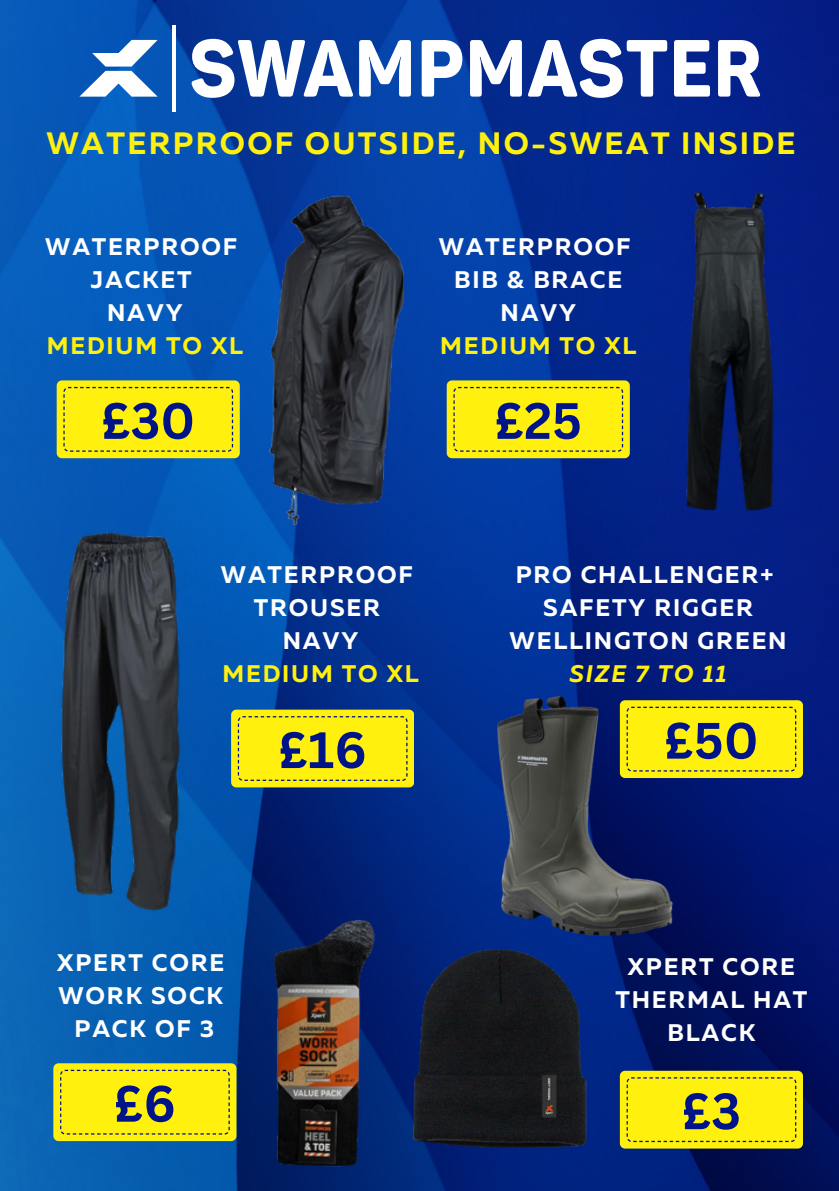
<style>
.page{position:relative;width:839px;height:1191px;background:#fff}
.page>*{position:absolute;margin:0;border:0;box-sizing:border-box;transform-origin:0 0}
.t1{font:700 50px "Canva Sans";color:#001489}
.t2{font:700 30.8px "Muller";letter-spacing:.075em;color:#fff00d}
.t3{font:700 24px/33px "Muller";letter-spacing:.075em;color:#fff;text-align:center}
.t4{font:700 24px "Muller";letter-spacing:.075em;color:#fff00d}
.t5{font:italic 700 24px "Muller";letter-spacing:.075em;color:#fff00d}
</style>
<div class="page">
<img style="left:0;top:0;width:838px;height:1191px">
<img style="left:473px;top:685px;width:224px;height:270px">
<img style="left:240px;top:173px;width:195px;height:371px">
<svg style="left:79px;top:40px;width:79px;height:57px"></svg>
<svg style="left:191px;top:39px;width:162px;height:59px"></svg>
<svg style="left:359px;top:40px;width:52px;height:57px"></svg>
<svg style="left:421px;top:40px;width:41px;height:57px"></svg>
<svg style="left:470px;top:39px;width:197px;height:59px"></svg>
<svg style="left:674px;top:40px;width:36px;height:57px"></svg>
<svg style="left:718px;top:40px;width:42px;height:57px"></svg>
<hr style="left:173px;top:25px;width:3px;height:87px;background:#fff">
<img style="left:642px;top:173px;width:172px;height:356px">
<img style="left:0;top:505px;width:234px;height:411px">
<svg style="left:57px;top:380px;width:182px;height:78px;background:#f7e910"></svg>
<div style="left:620px;top:700px;width:182px;height:78px;background:#fff00d"></div>
<div style="left:231px;top:710px;width:183px;height:77px;background:#fff00d"></div>
<svg style="left:446px;top:380px;width:183px;height:78px;background:#f5e812"></svg>
<img style="left:399px;top:933px;width:221px;height:231px">
<img style="left:251px;top:904px;width:148px;height:287px">
<svg style="left:53px;top:1063px;width:183px;height:78px;background:#f7ea11"></svg>
<div style="left:620px;top:1071px;width:182px;height:78px;background:#fff00d"></div>
<h1 class="t2" style="left:46px;top:130px;width:750px">WATERPROOF OUTSIDE, NO-SWEAT INSIDE</h1>
<p class="t3" style="left:45px;top:232px;width:193px">WATERPROOF</p>
<p class="t3" style="left:91px;top:265px;width:102px">JACKET</p>
<p class="t3" style="left:107px;top:298px;width:77px">NAVY</p>
<p class="t4" style="left:47px;top:336px;width:198px">MEDIUM TO XL</p>
<p class="t1" style="left:101px;top:385px;width:95px">£30</p>
<p class="t3" style="left:438px;top:232px;width:193px">WATERPROOF</p>
<p class="t3" style="left:454px;top:265px;width:169px">BIB &amp; BRACE</p>
<h1 class="t3" style="left:500px;top:298px;width:77px">NAVY</h1>
<p class="t4" style="left:440px;top:336px;width:198px">MEDIUM TO XL</p>
<p class="t1" style="left:494px;top:385px;width:89px">£25</p>
<p class="t3" style="left:221px;top:560px;width:193px">WATERPROOF</p>
<h2 class="t3" style="left:254px;top:593px;width:128px">TROUSER</h2>
<p class="t3" style="left:283px;top:626px;width:77px">NAVY</p>
<p class="t4" style="left:222px;top:663px;width:198px">MEDIUM TO XL</p>
<p class="t3" style="left:515px;top:560px;width:259px">PRO CHALLENGER+</p>
<p class="t3" style="left:509px;top:593px;width:278px">SAFETY RIGGER<br>WELLINGTON GREEN</p>
<p class="t5" style="left:569px;top:663px;width:158px">SIZE 7 TO 11</p>
<p class="t1" style="left:278px;top:715px;width:90px">£16</p>
<p class="t1" style="left:664px;top:705px;width:96px">£50</p>
<p class="t3" style="left:57px;top:948px;width:169px">XPERT CORE</p>
<p class="t3" style="left:59px;top:981px;width:166px">WORK SOCK</p>
<p class="t3" style="left:75px;top:1014px;width:141px">PACK OF 3</p>
<p class="t3" style="left:615px;top:952px;width:194px">XPERT CORE<br>THERMAL HAT<br>BLACK</p>
<p class="t1" style="left:114px;top:1068px;width:63px">£6</p>
<p class="t1" style="left:682px;top:1076px;width:60px">£3</p>
</div>
